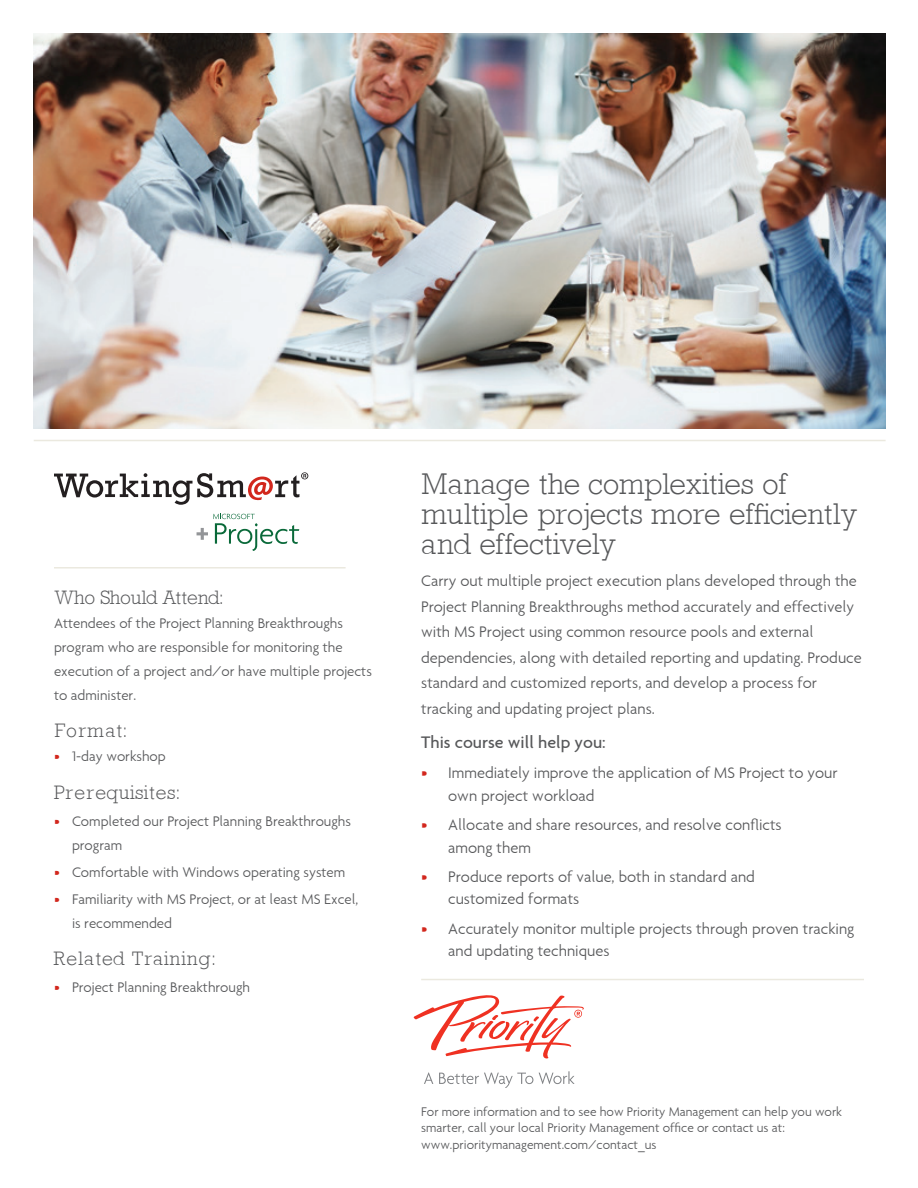
<style>
.page{position:relative;width:918px;height:1188px;background:#fff}
.page>*{position:absolute;margin:0;border:0;box-sizing:border-box;transform-origin:0 0}
.t1{font:300 30px/30px "Priority Serif";letter-spacing:-.01em;color:#57585a}
.t2{font:300 19.5px "Priority Serif";letter-spacing:.05em;color:#57585a}
.t3{font:19.5px "Astute Light SSK";color:#57585a}
.t4{font:18px "Priority Sans";color:#57585a}
.t5{font:300 16.5px/25.5px "Priority Sans";color:#57585a}
.t6{font:300 15px/24px "Priority Sans";color:#57585a}
.t7{font:300 13.5px/16.5px "Priority Sans";color:#57585a}
.s1{color:#d2271d}
</style>
<div class="page">
<hr style="left:34px;top:440px;width:852px;height:1px;background:#ebe9df">
<svg style="left:424px;top:1072px;width:9px;height:12px"></svg>
<svg style="left:439px;top:1073px;width:94px;height:15px"></svg>
<svg style="left:539px;top:1071px;width:36px;height:13px"></svg>
<svg style="left:413px;top:995px;width:171px;height:64px"></svg>
<hr style="left:54px;top:567px;width:292px;height:1px;background:#ebe9df">
<img style="left:33px;top:34px;width:852px;height:394px">
<hr style="left:421px;top:979px;width:443px;height:1px;background:#ebe9df">
<svg style="left:197px;top:514px;width:102px;height:37px"></svg>
<svg style="left:54px;top:472px;width:254px;height:33px"></svg>
<p class="t3" style="left:54px;top:586px;width:171px">Who Should Attend:</p>
<p class="t6" style="left:54px;top:611px;width:319px">Attendees of the Project Planning Breakthroughs program who are responsible for monitoring the execution of a project and/or have multiple projects to administer.</p>
<p class="t2" style="left:54px;top:719px;width:74px">Format:</p>
<p class="t6" style="left:54px;top:744px;width:113px"><span class="s1">•</span> 1-day workshop</p>
<p class="t2" style="left:54px;top:781px;width:128px">Prerequisites:</p>
<p class="t6" style="left:72px;top:809px;width:281px;text-indent:-18px"><span class="s1">•</span> Completed our Project Planning Breakthroughs program</p>
<p class="t6" style="left:54px;top:860px;width:293px"><span class="s1">•</span> Comfortable with Windows operating system</p>
<p class="t6" style="left:72px;top:887px;width:288px;text-indent:-18px"><span class="s1">•</span> Familiarity with MS Project, or at least MS Excel, is recommended</p>
<p class="t2" style="left:54px;top:947px;width:163px">Related Training:</p>
<p class="t6" style="left:54px;top:975px;width:198px"><span class="s1">•</span> Project Planning Breakthrough</p>
<h1 class="t1" style="left:421px;top:469px;width:438px">Manage the complexities of multiple projects more efficiently and effectively</h1>
<p class="t5" style="left:421px;top:568px;width:442px">Carry out multiple project execution plans developed through the Project Planning Breakthroughs method accurately and effectively with MS Project using common resource pools and external dependencies, along with detailed reporting and updating. Produce standard and customized reports, and develop a process for tracking and updating project plans.</p>
<p class="t4" style="left:421px;top:731px;width:186px">This course will help you:</p>
<p class="t5" style="left:448px;top:762px;width:391px;line-height:22.5px;text-indent:-27px"><span class="s1">•</span> Immediately improve the application of MS Project to your own project workload</p>
<p class="t5" style="left:448px;top:813px;width:335px;line-height:22.5px;text-indent:-27px"><span class="s1">•</span> Allocate and share resources, and resolve conflicts among them</p>
<p class="t5" style="left:448px;top:865px;width:308px;line-height:22.5px;text-indent:-27px"><span class="s1">•</span> Produce reports of value, both in standard and customized formats</p>
<p class="t5" style="left:448px;top:917px;width:408px;line-height:22.5px;text-indent:-27px"><span class="s1">•</span> Accurately monitor multiple projects through proven tracking and updating techniques</p>
<p class="t7" style="left:421px;top:1103px;width:422px">For more information and to see how Priority Management can help you work smarter, call your local Priority Management office or contact us at: www.prioritymanagement.com/contact_us</p>
</div>
